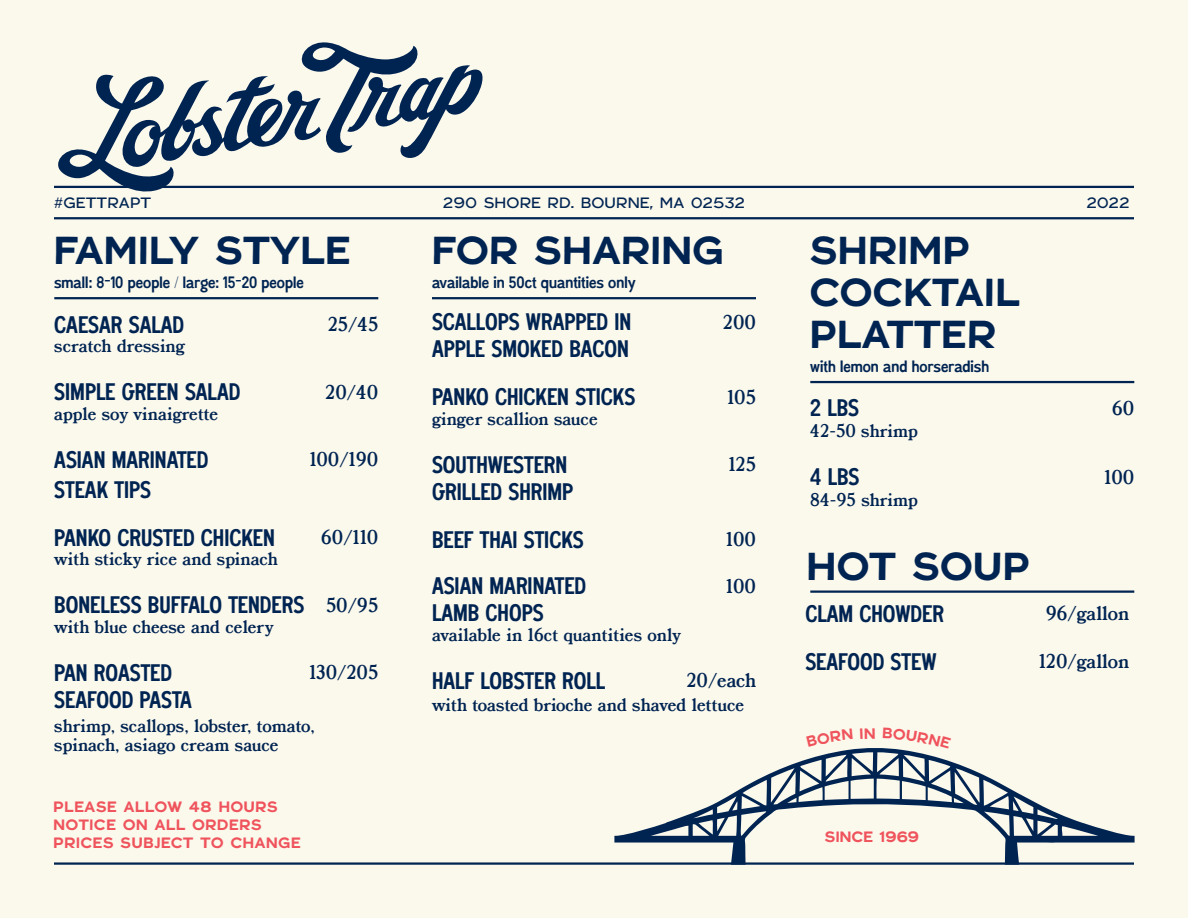
<style>
.page{position:relative;width:1188px;height:918px;background:#fbf8ec}
.page>*{position:absolute;margin:0;border:0;box-sizing:border-box;transform-origin:0 0}
.Headers{font:700 39px/42px "BN Bergen";letter-spacing:.025em;color:#002452}
.Item_Name{font:24px "BN Tillsdale";color:#002452}
.Item_Name-2{font:18px "Bookman JF Pro";color:#002452}
.Paragraph{font:16.5px/19.5px "Bookman JF Pro";color:#002452}
.Subscript{font:16.5px "BN Tillsdale";color:#002452}
.Item_Name-3{font:16.5px "Bookman JF Pro";color:#002452}
.Subscript-2{font:700 15px/18px "BN Bergen";letter-spacing:.05em;color:#ef535c}
.Subscript-3{font:300 15px "BN Bergen";letter-spacing:.05em;color:#002452}
.Headers-2{font:700 15px "BN Bergen";letter-spacing:.025em;color:#ef535c}
.s1{font-family:"Bookman JF Pro";font-size:18px}
</style>
<div class="page">
<hr style="left:54px;top:297px;width:324px;height:2px;background:#002452">
<hr style="left:432px;top:297px;width:324px;height:2px;background:#002452">
<svg style="left:54px;top:42px;width:439px;height:150px"></svg>
<hr style="left:54px;top:217px;width:1080px;height:2px;background:#002452">
<hr style="left:54px;top:186px;width:1080px;height:2px;background:#002452">
<hr style="left:810px;top:381px;width:324px;height:2px;background:#002452">
<hr style="left:810px;top:590px;width:324px;height:3px;background:#002452">
<svg style="left:614px;top:748px;width:521px;height:114px"></svg>
<hr style="left:54px;top:862px;width:1080px;height:3px;background:#002452">
<svg style="left:883px;top:748px;width:68px;height:1px"></svg>
<p class="Subscript-3" style="left:54px;top:194px;width:99px">#GETTRAPT</p>
<p class="Subscript-3" style="left:443px;top:194px;width:303px">290 SHORE RD. BOURNE, MA 02532</p>
<p class="Headers" style="left:54px;top:231px;width:298px">FAMILY STYLE</p>
<p class="Subscript" style="left:54px;top:276px;width:251px">small: 8-10 people / large: 15-20 people</p>
<p class="Item_Name" style="left:54px;top:315px;width:131px">CAESAR SALAD</p>
<p class="Item_Name-2" style="left:328px;top:314px;width:52px">25/45</p>
<p class="Paragraph" style="left:54px;top:337px;width:132px">scratch dressing</p>
<p class="Item_Name" style="left:54px;top:383px;width:188px">SIMPLE GREEN SALAD</p>
<p class="Item_Name-2" style="left:325px;top:382px;width:54px">20/40</p>
<p class="Paragraph" style="left:54px;top:404px;width:165px">apple soy vinaigrette</p>
<p class="Item_Name" style="left:54px;top:450px;width:156px">ASIAN MARINATED</p>
<p class="Item_Name-2" style="left:309px;top:450px;width:70px">100/190</p>
<p class="Item_Name" style="left:54px;top:480px;width:98px">STEAK TIPS</p>
<p class="Item_Name" style="left:54px;top:528px;width:222px">PANKO CRUSTED CHICKEN</p>
<p class="Item_Name-2" style="left:321px;top:528px;width:59px">60/110</p>
<p class="Paragraph" style="left:54px;top:550px;width:225px">with sticky rice and spinach</p>
<p class="Item_Name" style="left:54px;top:596px;width:326px">BONELESS BUFFALO TENDERS <span class="s1">50/95</span></p>
<p class="Paragraph" style="left:54px;top:617px;width:221px">with blue cheese and celery</p>
<p class="Item_Name" style="left:54px;top:663px;width:119px">PAN ROASTED</p>
<p class="Item_Name-2" style="left:309px;top:663px;width:71px">130/205</p>
<p class="Item_Name" style="left:54px;top:690px;width:139px">SEAFOOD PASTA</p>
<p class="Paragraph" style="left:54px;top:716px;width:262px">shrimp, scallops, lobster, tomato, spinach, asiago cream sauce</p>
<p class="Subscript-2" style="left:54px;top:799px;width:225px">PLEASE ALLOW 48 HOURS<br>NOTICE ON ALL ORDERS</p>
<p class="Subscript-2" style="left:54px;top:835px;width:248px">PRICES SUBJECT TO CHANGE</p>
<p class="Headers" style="left:432px;top:231px;width:293px">FOR SHARING</p>
<p class="Subscript" style="left:432px;top:276px;width:205px">available in 50ct quantities only</p>
<p class="Item_Name" style="left:432px;top:313px;width:201px">SCALLOPS WRAPPED IN</p>
<p class="Item_Name-2" style="left:723px;top:312px;width:35px">200</p>
<p class="Item_Name" style="left:432px;top:340px;width:198px">APPLE SMOKED BACON</p>
<p class="Item_Name" style="left:432px;top:388px;width:205px">PANKO CHICKEN STICKS</p>
<p class="Item_Name-2" style="left:727px;top:387px;width:30px">105</p>
<p class="Paragraph" style="left:432px;top:410px;width:167px">ginger scallion sauce</p>
<p class="Item_Name" style="left:432px;top:455px;width:137px">SOUTHWESTERN</p>
<p class="Item_Name-2" style="left:728px;top:455px;width:29px">125</p>
<p class="Item_Name" style="left:432px;top:482px;width:143px">GRILLED SHRIMP</p>
<p class="Item_Name" style="left:432px;top:530px;width:153px">BEEF THAI STICKS</p>
<p class="Item_Name-2" style="left:726px;top:530px;width:32px">100</p>
<p class="Item_Name" style="left:432px;top:577px;width:156px">ASIAN MARINATED</p>
<p class="Item_Name-2" style="left:726px;top:576px;width:32px">100</p>
<p class="Item_Name" style="left:432px;top:604px;width:113px">LAMB CHOPS</p>
<p class="Paragraph" style="left:432px;top:626px;width:250px">available in 16ct quantities only</p>
<p class="Item_Name" style="left:432px;top:671px;width:175px">HALF LOBSTER ROLL</p>
<p class="Item_Name-2" style="left:686px;top:671px;width:71px">20/each</p>
<p class="Paragraph" style="left:432px;top:696px;width:314px">with toasted brioche and shaved lettuce</p>
<p class="Headers" style="left:810px;top:231px;width:211px">SHRIMP<br>COCKTAIL</p>
<p class="Headers" style="left:810px;top:315px;width:187px">PLATTER</p>
<p class="Subscript" style="left:810px;top:360px;width:180px">with lemon and horseradish</p>
<p class="Subscript-3" style="left:1087px;top:194px;width:44px">2022</p>
<p class="Item_Name" style="left:810px;top:399px;width:50px">2 LBS</p>
<p class="Item_Name-2" style="left:1112px;top:398px;width:24px">60</p>
<p class="Item_Name-3" style="left:810px;top:422px;width:109px">42-50 shrimp</p>
<p class="Item_Name" style="left:810px;top:468px;width:51px">4 LBS</p>
<p class="Item_Name-2" style="left:1104px;top:467px;width:32px">100</p>
<p class="Item_Name-3" style="left:810px;top:491px;width:109px">84-95 shrimp</p>
<p class="Headers" style="left:807px;top:547px;width:224px">HOT SOUP</p>
<p class="Item_Name" style="left:805px;top:604px;width:140px">CLAM CHOWDER</p>
<p class="Item_Name-2" style="left:1046px;top:603px;width:85px">96/gallon</p>
<p class="Item_Name" style="left:805px;top:652px;width:133px">SEAFOOD STEW</p>
<p class="Item_Name-2" style="left:1039px;top:651px;width:92px">120/gallon</p>
<p class="Headers-2" style="left:825px;top:828px;width:96px">SINCE 1969</p>
</div>
